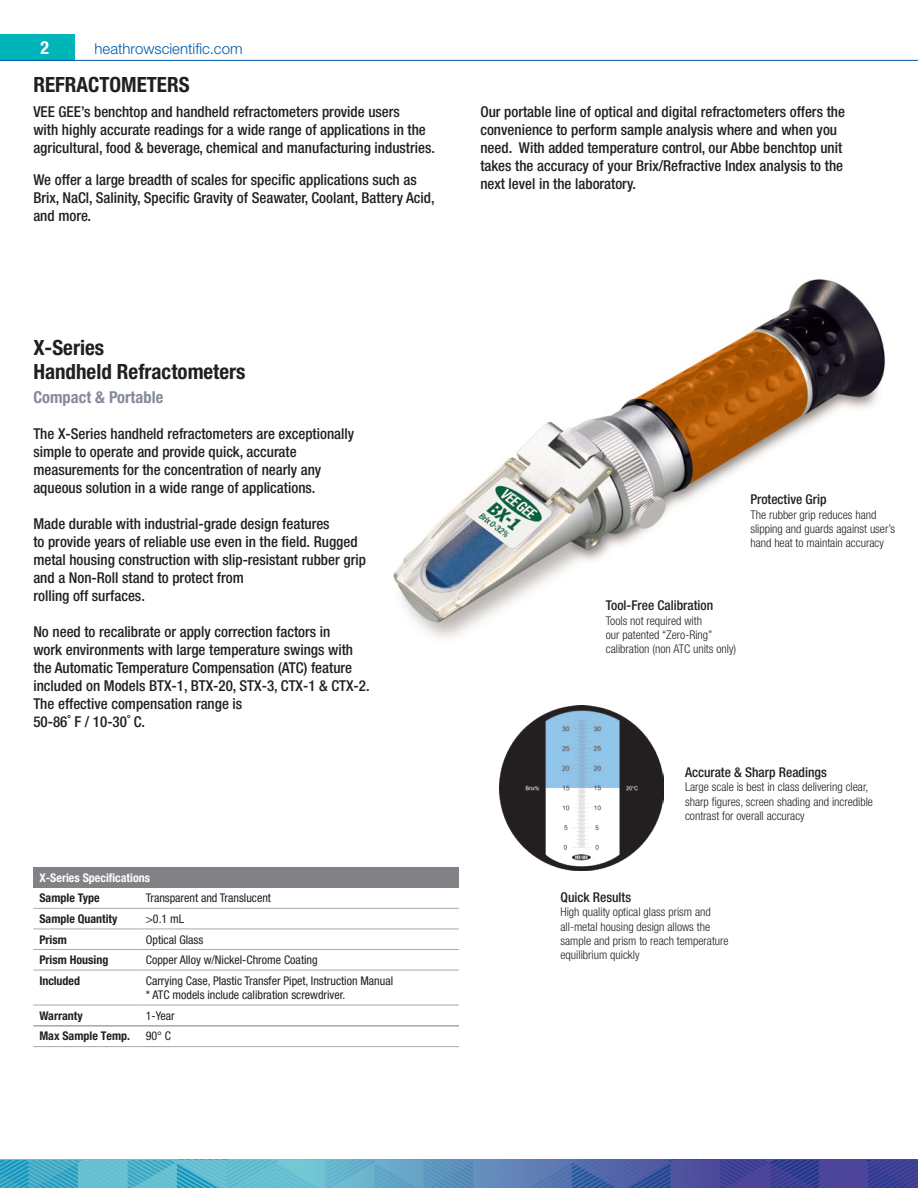
<style>
.page{position:relative;width:918px;height:1188px;background:#fff}
.page>*{position:absolute;margin:0;border:0;box-sizing:border-box;transform-origin:0 0}
._2017_H1{font:700 condensed 21px "Helvetica Neue LT Std";color:#231f20}
.t1{font:700 condensed 18px "Helvetica Neue LT Std";color:#fff}
.t2{font:700 condensed 16.5px "Helvetica Neue LT Std";color:#868b9a}
.t3{font:500 condensed 15px/18px "Helvetica Neue LT Std";color:#231f20}
.t4{font:300 15px "Helvetica Neue LT Std";color:#0158a6}
.t5{font:500 condensed 13.5px "Helvetica Neue LT Std";color:#231f20}
.t6{font:300 condensed 12px/14.4px "Helvetica Neue LT Std";color:#231f20}
.t7{font:condensed 12px/14.4px "Helvetica Neue LT Std";color:#231f20}
.t8{font:700 condensed 12px "Helvetica Neue LT Std";color:#231f20}
.t9{font:700 condensed 12px "Helvetica Neue LT Std";color:#fff}
</style>
<div class="page">
<div style="left:0;top:34px;width:75px;height:27px;background:#00b5ba"></div>
<hr style="left:0;top:60px;width:918px;height:1px;background:#0158a6">
<img style="left:393px;top:279px;width:492px;height:359px">
<img style="left:500px;top:706px;width:164px;height:165px">
<div style="left:33px;top:867px;width:426px;height:21px;background:#808285"></div>
<hr style="left:33px;top:1025px;width:107px;height:1px;background:#a8a9ad">
<hr style="left:140px;top:1025px;width:319px;height:1px;background:#a8a9ad">
<hr style="left:33px;top:908px;width:107px;height:1px;background:#a8a9ad">
<hr style="left:140px;top:908px;width:319px;height:1px;background:#a8a9ad">
<hr style="left:33px;top:929px;width:107px;height:1px;background:#a8a9ad">
<hr style="left:140px;top:929px;width:319px;height:1px;background:#a8a9ad">
<hr style="left:33px;top:949px;width:107px;height:1px;background:#a8a9ad">
<hr style="left:140px;top:949px;width:319px;height:1px;background:#a8a9ad">
<hr style="left:33px;top:970px;width:107px;height:1px;background:#a8a9ad">
<hr style="left:140px;top:970px;width:319px;height:1px;background:#a8a9ad">
<hr style="left:33px;top:1005px;width:107px;height:1px;background:#a8a9ad">
<hr style="left:140px;top:1005px;width:319px;height:1px;background:#a8a9ad">
<svg style="left:0;top:1160px;width:918px;height:28px;background:#5386b6"></svg>
<hr style="left:33px;top:1046px;width:107px;height:1px;background:#a8a9ad">
<hr style="left:140px;top:1046px;width:319px;height:1px;background:#a8a9ad">
<hr style="left:33px;top:1026px;width:107px;height:1px;background:#a8a9ad">
<hr style="left:140px;top:1026px;width:319px;height:1px;background:#a8a9ad">
<p class="t1" style="left:40px;top:37px;width:10px">2</p>
<p class="t4" style="left:94px;top:39px;width:150px">heathrowscientific.com</p>
<p class="_2017_H1" style="left:33px;top:72px;width:158px">REFRACTOMETERS</p>
<p class="t3" style="left:33px;top:102px;width:403px">VEE GEE’s benchtop and handheld refractometers provide users<br>with highly accurate readings for a wide range of applications in the agricultural, food &amp; beverage, chemical and manufacturing industries.</p>
<p class="t3" style="left:33px;top:171px;width:403px">We offer a large breadth of scales for specific applications such as<br>Brix, NaCl, Salinity, Specific Gravity of Seawater, Coolant, Battery Acid, and more.</p>
<p class="t3" style="left:480px;top:102px;width:366px">Our portable line of optical and digital refractometers offers the convenience to perform sample analysis where and when you need. With added temperature control, our Abbe benchtop unit takes the accuracy of your Brix/Refractive Index analysis to the next level in the laboratory.</p>
<p class="_2017_H1" style="left:33px;top:335px;width:72px">X-Series</p>
<p class="_2017_H1" style="left:33px;top:359px;width:214px">Handheld Refractometers</p>
<p class="t2" style="left:33px;top:387px;width:131px">Compact &amp; Portable</p>
<p class="t3" style="left:33px;top:425px;width:322px">The X-Series handheld refractometers are exceptionally simple to operate and provide quick, accurate measurements for the concentration of nearly any aqueous solution in a wide range of applications.</p>
<p class="t3" style="left:33px;top:515px;width:334px">Made durable with industrial-grade design features<br>to provide years of reliable use even in the field. Rugged metal housing construction with slip-resistant rubber grip and a Non-Roll stand to protect from<br>rolling off surfaces.</p>
<p class="t3" style="left:33px;top:623px;width:338px">No need to recalibrate or apply correction factors in<br>work environments with large temperature swings with the Automatic Temperature Compensation (ATC) feature included on Models BTX-1, BTX-20, STX-3, CTX-1 &amp; CTX-2.<br>The effective compensation range is<br>50-86˚ F / 10-30˚ C.</p>
<p class="t9" style="left:39px;top:870px;width:112px">X-Series Specifications</p>
<p class="t8" style="left:39px;top:891px;width:62px">Sample Type</p>
<p class="t7" style="left:146px;top:891px;width:127px">Transparent and Translucent</p>
<p class="t8" style="left:39px;top:911px;width:80px">Sample Quantity</p>
<p class="t7" style="left:146px;top:911px;width:40px">&gt;0.1 mL</p>
<p class="t8" style="left:39px;top:932px;width:29px">Prism</p>
<p class="t7" style="left:146px;top:932px;width:59px">Optical Glass</p>
<p class="t8" style="left:39px;top:953px;width:71px">Prism Housing</p>
<p class="t7" style="left:146px;top:953px;width:173px">Copper Alloy w/Nickel-Chrome Coating</p>
<p class="t8" style="left:39px;top:973px;width:42px">Included</p>
<p class="t7" style="left:146px;top:973px;width:249px">Carrying Case, Plastic Transfer Pipet, Instruction Manual * ATC models include calibration screwdriver.</p>
<p class="t8" style="left:39px;top:1008px;width:45px">Warranty</p>
<p class="t7" style="left:146px;top:1008px;width:30px">1-Year</p>
<p class="t8" style="left:39px;top:1029px;width:92px">Max Sample Temp.</p>
<p class="t7" style="left:146px;top:1028px;width:27px">90° C</p>
<p class="t5" style="left:750px;top:491px;width:78px">Protective Grip</p>
<p class="t6" style="left:750px;top:507px;width:146px">The rubber grip reduces hand slipping and guards against user’s hand heat to maintain accuracy</p>
<p class="t5" style="left:606px;top:597px;width:109px">Tool-Free Calibration</p>
<p class="t6" style="left:606px;top:613px;width:132px">Tools not required with<br>our patented “Zero-Ring” calibration (non ATC units only)</p>
<p class="t5" style="left:685px;top:764px;width:143px">Accurate &amp; Sharp Readings</p>
<p class="t6" style="left:685px;top:780px;width:190px">Large scale is best in class delivering clear, sharp figures, screen shading and incredible contrast for overall accuracy</p>
<p class="t5" style="left:561px;top:889px;width:72px">Quick Results</p>
<p class="t6" style="left:561px;top:905px;width:170px">High quality optical glass prism and all-metal housing design allows the sample and prism to reach temperature equilibrium quickly</p>
</div>
